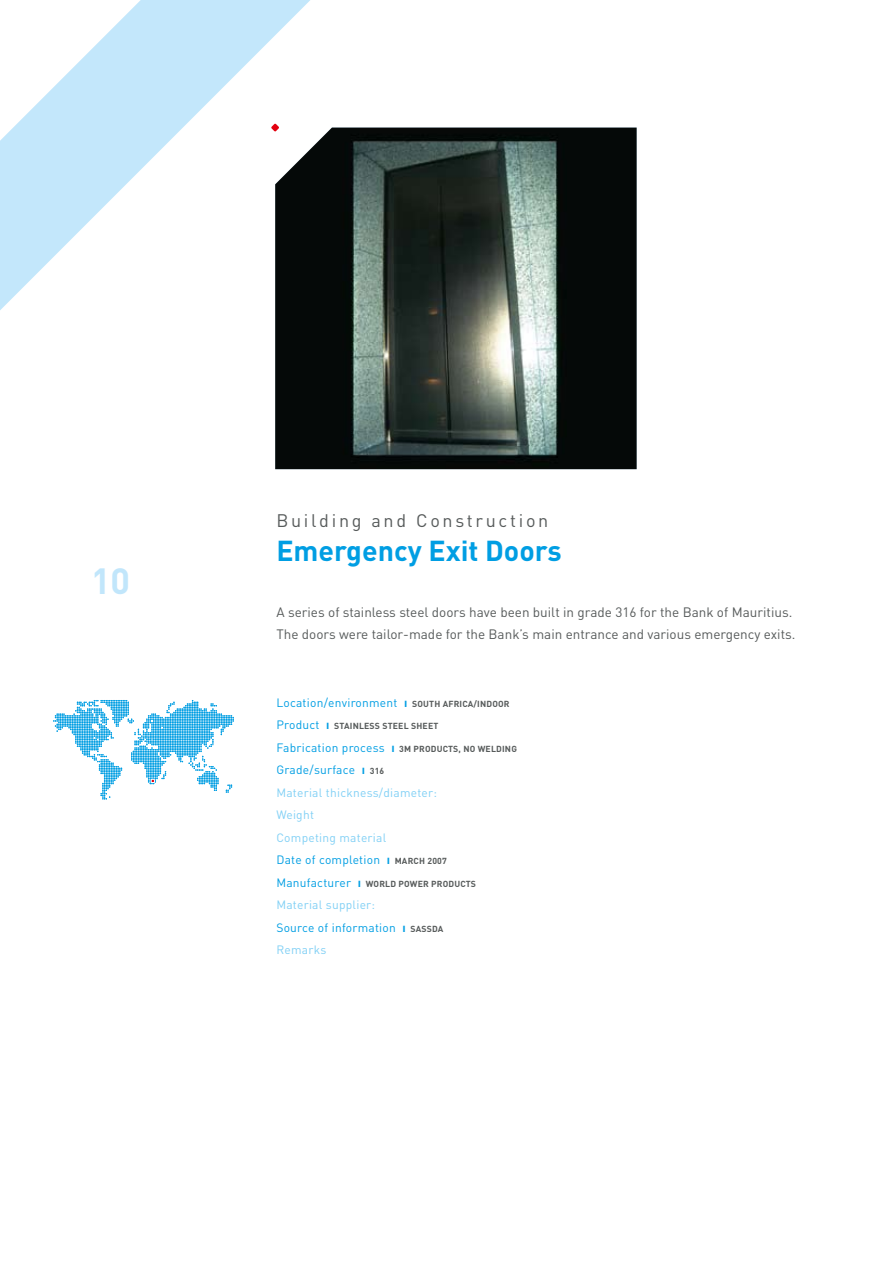
<style>
.page{position:relative;width:893px;height:1263px;background:#fff}
.page>*{position:absolute;margin:0;border:0;box-sizing:border-box;transform-origin:0 0}
.t1{font:700 36px "DIN";color:#c1e6fb}
.t2{font:700 28.5px "DIN";color:#009ee3}
.t3{font:18px "DIN";letter-spacing:.15em;color:#575b5b}
.t4{font:13.5px/22.5px "DIN";color:#575b5b}
.t5{font:12px/22.5px "DIN";letter-spacing:.02em;color:#81d0f5}
.t6{font:12px "DIN";letter-spacing:.02em;color:#009ee3}
.t7{font:700 8.7px "DIN";letter-spacing:.02em;color:#575b5b}
.s1{font-weight:700}
.s2{font-weight:700;font-size:8.7px;color:#575b5b}
.s3{font-weight:400;font-size:12px;color:#009ee3}
.s4{font-size:12px;color:#009ee3}
.s5{color:#009ee3}
.s6{font-weight:700;color:#009ee3}
</style>
<div class="page">
<svg style="left:0;top:0;width:480px;height:470px"></svg>
<svg style="left:53px;top:700px;width:181px;height:99px"></svg>
<img style="left:275px;top:128px;width:362px;height:341px">
<svg style="left:271px;top:123px;width:8px;height:9px"></svg>
<h1 class="t1" style="left:91px;top:557px;width:41px">10</h1>
<h3 class="t3" style="left:276px;top:510px;width:273px">Building and Construction</h3>
<h2 class="t2" style="left:276px;top:531px;width:287px">EMERGENCY EXIT DOORS</h2>
<p class="t4" style="left:276px;top:601px;width:521px">A series of stainless steel doors have been built in grade 316 for the Bank of Mauritius.<br>The doors were tailor-made for the Bank’s main entrance and various emergency exits.</p>
<p class="t6" style="left:276px;top:695px;width:235px">Location/environment <span class="s1">I</span> <span class="s2">SOUTH AFRICA/I NDOOR</span></p>
<p class="t7" style="left:276px;top:720px;width:163px"><span class="s3">Product</span> <span class="s4">I</span> STAINLESS STEEL SHEET</p>
<p class="t7" style="left:276px;top:743px;width:242px"><span class="s3">Fabrication process</span> <span class="s4">I</span> 3M PRODUCTS, NO WELDING</p>
<p class="t5" style="left:276px;top:759px;width:172px"><span class="s5">Grade/surface</span> <span class="s6">I</span> <span class="s2">316<br></span>Material thickness/diameter:<br>Weight<br>Competing material<br><span class="s5">Date of completion</span> <span class="s6">I</span> <span class="s2">MARCH 2007</span></p>
<p class="t7" style="left:276px;top:878px;width:201px"><span class="s3">Manufacturer</span> <span class="s4">I</span> WORLD POWER PRODUCTS</p>
<p class="t5" style="left:276px;top:894px;width:141px">Material supplier:<br><span class="s5">Source of information</span> <span class="s6">I</span> <span class="s2">SASSDA<br></span>Remarks</p>
</div>
